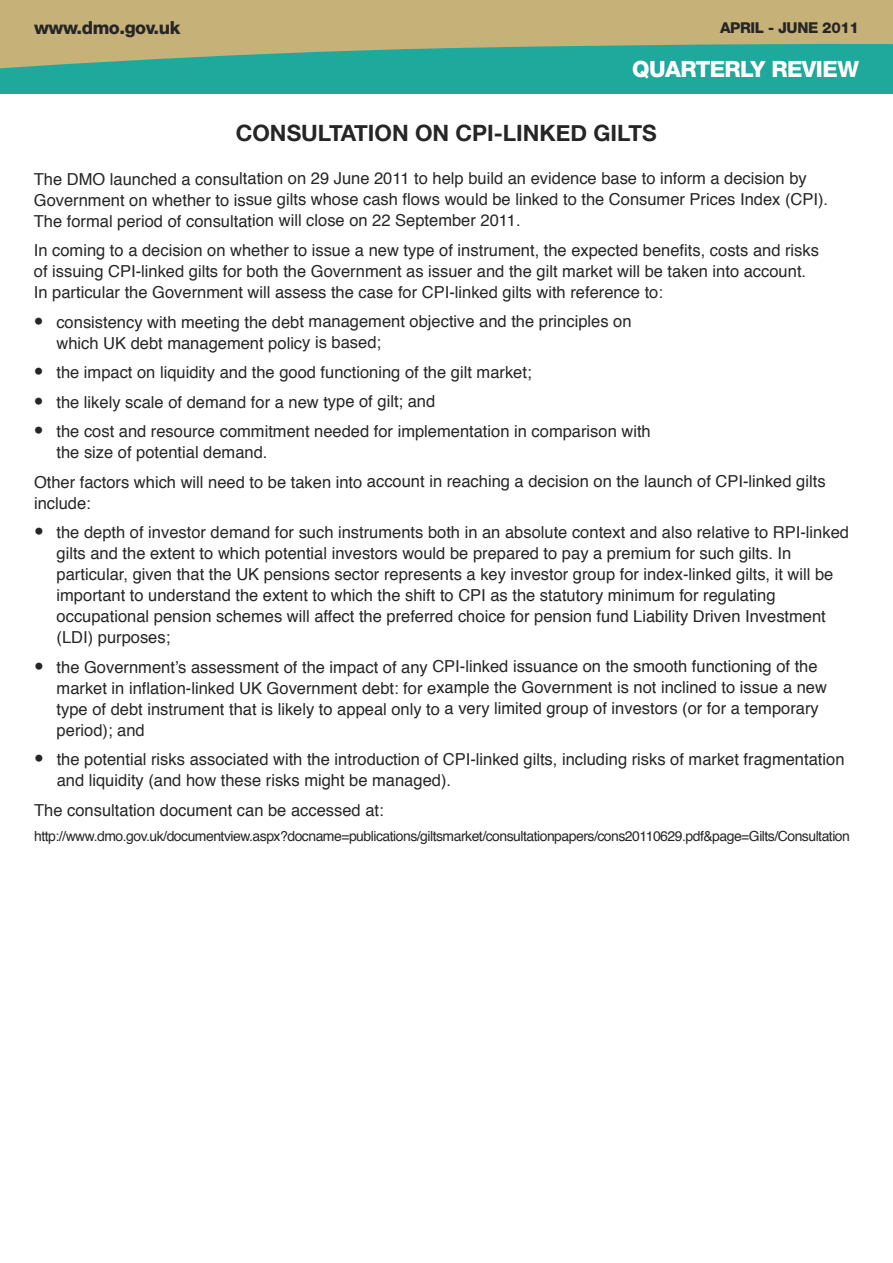
<style>
.page{position:relative;width:893px;height:1263px;background:#fff}
.page>*{position:absolute;margin:0;border:0;box-sizing:border-box;transform-origin:0 0}
.t1{font:700 22.5px "Helvetica Neue";color:#272627}
.t2{font:800 22.5px "Helvetica Neue";letter-spacing:-.025em;color:#fff}
.t3{font:800 18px "Helvetica Neue";letter-spacing:-.025em;color:#272627}
.t4{font:16.5px/21px "Helvetica";color:#272627}
.t5{font:800 15px "Helvetica Neue";letter-spacing:-.025em;color:#272627}
.t6{font:13.95px "Helvetica";letter-spacing:-.035em;color:#272627}
.s1{font-family:"Helvetica Neue";font-size:19.5px}
</style>
<div class="page">
<div style="left:0;top:40px;width:893px;height:54px;background:#1fa89c"></div>
<svg style="left:0;top:0;width:893px;height:69px;fill:#c6b178"></svg>
<p class="t3" style="left:34px;top:21px;width:148px">www.dmo.gov.uk</p>
<p class="t5" style="left:720px;top:23px;width:140px">APRIL - JUNE 2011</p>
<h1 class="t2" style="left:632px;top:61px;width:228px">QUARTERLY REVIEW</h1>
<h1 class="t1" style="left:236px;top:119px;width:422px">CONSULTATION ON CPI-LINKED GILTS</h1>
<p class="t4" style="left:34px;top:169px;width:796px">The DMO launched a consultation on 29 June 2011 to help build an evidence base to inform a decision by<br>Government on whether to issue gilts whose cash flows would be linked to the Consumer Prices Index (CPI).<br>The formal period of consultation will close on 22 September 2011.</p>
<p class="t4" style="left:34px;top:241px;width:787px">In coming to a decision on whether to issue a new type of instrument, the expected benefits, costs and risks of issuing CPI-linked gilts for both the Government as issuer and the gilt market will be taken into account.<br>In particular the Government will assess the case for CPI-linked gilts with reference to:</p>
<p class="t4" style="left:56px;top:312px;width:577px;text-indent:-23px"><span class="s1">•</span> consistency with meeting the debt management objective and the principles on which UK debt management policy is based;</p>
<p class="t4" style="left:34px;top:363px;width:499px"><span class="s1">•</span> the impact on liquidity and the good functioning of the gilt market;</p>
<p class="t4" style="left:34px;top:393px;width:403px"><span class="s1">•</span> the likely scale of demand for a new type of gilt; and</p>
<p class="t4" style="left:56px;top:422px;width:596px;text-indent:-23px"><span class="s1">•</span> the cost and resource commitment needed for implementation in comparison with the size of potential demand.</p>
<p class="t4" style="left:34px;top:472px;width:793px">Other factors which will need to be taken into account in reaching a decision on the launch of CPI-linked gilts include:</p>
<p class="t4" style="left:57px;top:523px;width:794px;text-indent:-23px"><span class="s1">•</span> the depth of investor demand for such instruments both in an absolute context and also relative to RPI-linked gilts and the extent to which potential investors would be prepared to pay a premium for such gilts. In particular, given that the UK pensions sector represents a key investor group for index-linked gilts, it will be important to understand the extent to which the shift to CPI as the statutory minimum for regulating occupational pension schemes will affect the preferred choice for pension fund Liability Driven Investment (LDI) purposes;</p>
<p class="t4" style="left:57px;top:657px;width:772px;text-indent:-23px"><span class="s1">•</span> the Government’s assessment of the impact of any CPI-linked issuance on the smooth functioning of the market in inflation-linked UK Government debt: for example the Government is not inclined to issue a new type of debt instrument that is likely to appeal only to a very limited group of investors (or for a temporary period); and</p>
<p class="t4" style="left:57px;top:750px;width:789px;text-indent:-23px"><span class="s1">•</span> the potential risks associated with the introduction of CPI-linked gilts, including risks of market fragmentation and liquidity (and how these risks might be managed).</p>
<p class="t4" style="left:34px;top:801px;width:351px">The consultation document can be accessed at:</p>
<p class="t6" style="left:34px;top:830px;width:817px">http://www.dmo.gov.uk/documentview.aspx?docname=publications/giltsmarket/consultationpapers/cons20110629.pdf&amp;page=Gilts/Consultation</p>
</div>
